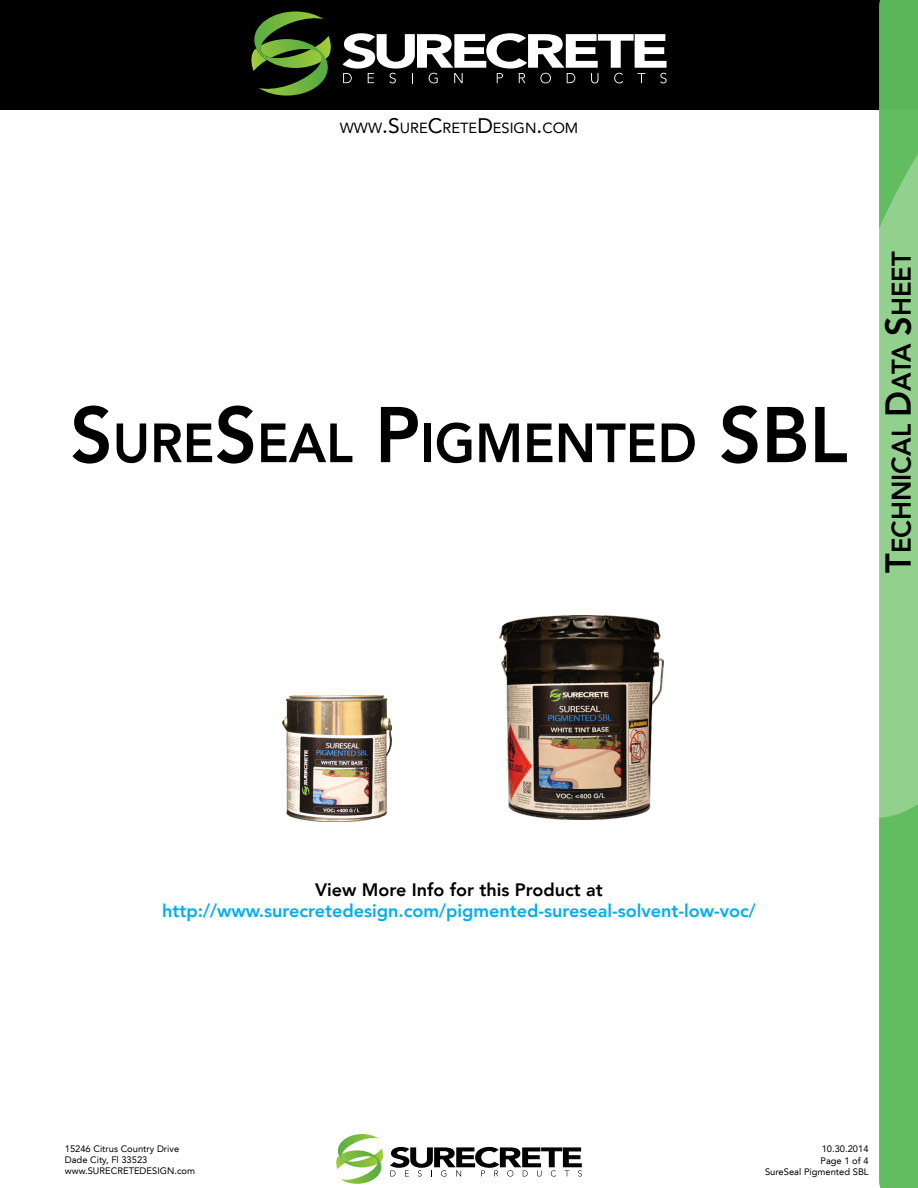
<style>
.page{position:relative;width:918px;height:1188px;background:#fff}
.page>*{position:absolute;margin:0;border:0;box-sizing:border-box;transform-origin:0 0}
.t1{font:800 54.6px "Avenir LT";color:#000;scale:.95 1}
.t2{font:800 27px "Avenir LT";color:#000;scale:.95 1}
.t3{font:800 18px "Avenir LT";color:#00aeef}
.t4{font:800 18px "Avenir LT";color:#000}
.t5{font:14.7px "Avenir LT";color:#000}
.t6{font:9.3px/11.2px "Avenir LT";color:#000}
.s1{font-size:21px}
.s2{font-size:78px}
.s3{font-size:36px}
</style>
<div class="page">
<div style="left:0;top:0;width:918px;height:110px;background:#000"></div>
<svg style="left:342px;top:33px;width:325px;height:50px"></svg>
<svg style="left:251px;top:11px;width:80px;height:85px"></svg>
<svg style="left:879px;top:0;width:39px;height:1188px;fill:#91d08d"></svg>
<svg style="left:390px;top:1147px;width:192px;height:30px"></svg>
<svg style="left:336px;top:1134px;width:48px;height:50px"></svg>
<img style="left:282px;top:696px;width:109px;height:125px">
<img style="left:499px;top:616px;width:164px;height:204px">
<h3 class="t5" style="left:340px;top:119px;width:240px">WWW<span class="s1">.S</span>URE<span class="s1">C</span>RETE<span class="s1">D</span>ESIGN<span class="s1">.</span>COM</h3>
<p class="t1" style="left:70px;top:411px;width:813px"><span class="s2">S</span>URE<span class="s2">S</span>EAL <span class="s2">P</span>IGMENTED <span class="s2">SBL</span></p>
<h2 class="t2" style="left:885px;top:573px;width:340px;rotate:-90deg"><span class="s3">T</span>ECHNICAL <span class="s3">D</span>ATA <span class="s3">S</span>HEET</h2>
<p class="t4" style="left:315px;top:879px;width:289px">View More Info for this Product at</p>
<p class="t3" style="left:162px;top:900px;width:595px">http://www.surecretedesign.com/pigmented-sureseal-solvent-low-voc/</p>
<p class="t6" style="left:65px;top:1143px;width:132px">15246 Citrus Country Drive<br>Dade City, Fl 33523 www.SURECRETEDESIGN.com</p>
<p class="t6" style="left:822px;top:1144px;width:48px">10.30.2014</p>
<p class="t6" style="left:820px;top:1155px;width:50px">Page 1 of 4</p>
<p class="t6" style="left:765px;top:1166px;width:105px">SureSeal Pigmented SBL</p>
</div>
